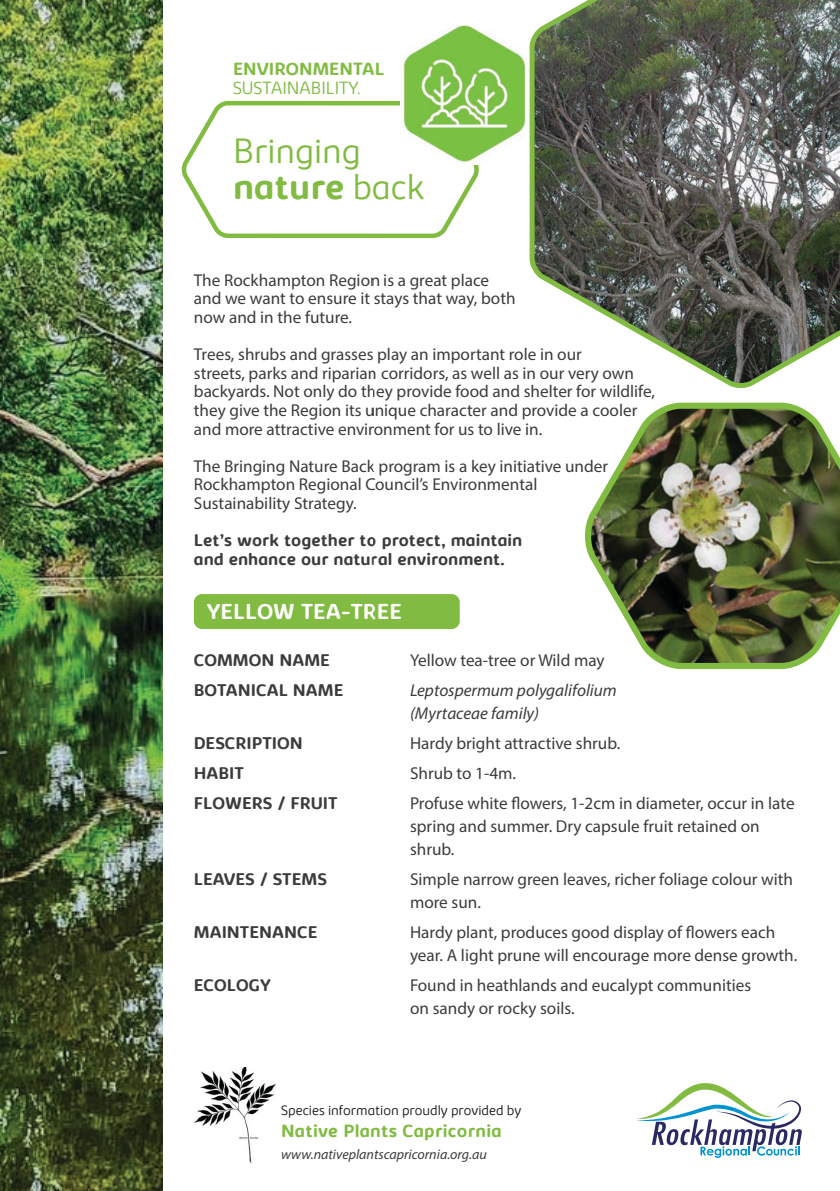
<style>
.page{position:relative;width:840px;height:1191px;background:#fff}
.page>*{position:absolute;margin:0;border:0;box-sizing:border-box;transform-origin:0 0}
.t1{font:300 35.6px/35.6px "Kabrio";color:#81bb41}
.t2{font:700 22px "Kabrio Soft";color:#fff}
.t3{font:300 18.6px/18.6px "Kabrio";color:#81bb41}
.t4{font:300 18px/20px "Kabrio";color:#81bb41}
.t5{font:700 18px "Kabrio Soft";letter-spacing:.01em;color:#81bb41}
.t6{font:17.2px/18.6px "Myriad Pro";color:#3d3c3c}
.t7{font:700 17.2px/18.6px "Kabrio Soft";color:#3d3c3c}
.t8{font:italic 17.2px/23px "Myriad Pro";color:#3d3c3c}
.t9{font:300 14px "Kabrio";color:#1c1c1b}
.t10{font:italic 14px "Myriad Pro";color:#3d3c3c}
.s1{font-family:"Kabrio Soft";font-weight:700}
</style>
<div class="page">
<div style="left:194px;top:594px;width:265px;height:35px;background:#81bb41;border-radius:8px"></div>
<img style="left:0;top:0;width:162px;height:1191px">
<svg style="left:636px;top:1083px;width:165px;height:74px"></svg>
<img style="left:194px;top:1067px;width:82px;height:96px">
<svg style="left:181px;top:101px;width:298px;height:138px"></svg>
<img style="left:400px;top:25px;width:126px;height:139px">
<svg style="left:529px;top:0;width:310px;height:388px;background:#73766e"></svg>
<img style="left:585px;top:402px;width:254px;height:267px">
<p class="t3" style="left:229px;top:56px;width:158px"><span class="s1">ENVIRONMENTAL<br></span>SUSTAINABILITY.</p>
<p class="t4" style="left:233px;top:59px;width:153px"><span class="s1">ENVIRONMENTAL<br></span>SUSTAINABILITY.</p>
<p class="t1" style="left:233px;top:134px;width:193px">Bringing <span class="s1">nature</span> back</p>
<p class="t6" style="left:194px;top:270px;width:323px">The Rockhampton Region is a great place and we want to ensure it stays that way, both now and in the future.</p>
<p class="t6" style="left:194px;top:345px;width:462px">Trees, shrubs and grasses play an important role in our<br>streets, parks and riparian corridors, as well as in our very own backyards. Not only do they provide food and shelter for wildlife, they give the Region its unique character and provide a cooler and more attractive environment for us to live in.</p>
<p class="t6" style="left:194px;top:456px;width:415px">The Bringing Nature Back program is a key initiative under<br>Rockhampton Regional Council’s Environmental<br>Sustainability Strategy.</p>
<p class="t7" style="left:194px;top:532px;width:330px">Let’s work together to protect, maintain and enhance our natural environment.</p>
<p class="t2" style="left:207px;top:598px;width:197px">YELLOW TEA-TREE</p>
<p class="t7" style="left:194px;top:651px;width:138px">COMMON NAME</p>
<p class="t6" style="left:410px;top:650px;width:196px">Yellow tea-tree or Wild may</p>
<p class="t7" style="left:194px;top:681px;width:151px">BOTANICAL NAME</p>
<p class="t8" style="left:410px;top:678px;width:208px">Leptospermum polygalifolium (Myrtaceae family)</p>
<p class="t7" style="left:194px;top:734px;width:110px">DESCRIPTION</p>
<p class="t6" style="left:410px;top:733px;width:212px">Hardy bright attractive shrub.</p>
<p class="t7" style="left:194px;top:764px;width:52px">HABIT</p>
<p class="t6" style="left:410px;top:763px;width:107px">Shrub to 1-4m.</p>
<p class="t7" style="left:194px;top:794px;width:145px">FLOWERS / FRUIT</p>
<p class="t6" style="left:410px;top:791px;width:386px;line-height:23px">Profuse white flowers, 1-2cm in diameter, occur in late spring and summer. Dry capsule fruit retained on shrub.</p>
<p class="t7" style="left:194px;top:870px;width:135px">LEAVES / STEMS</p>
<p class="t6" style="left:410px;top:867px;width:384px;line-height:23px">Simple narrow green leaves, richer foliage colour with more sun.</p>
<p class="t7" style="left:194px;top:923px;width:125px">MAINTENANCE</p>
<p class="t6" style="left:410px;top:920px;width:388px;line-height:23px">Hardy plant, produces good display of flowers each year. A light prune will encourage more dense growth.</p>
<p class="t7" style="left:194px;top:976px;width:79px">ECOLOGY</p>
<p class="t6" style="left:410px;top:973px;width:342px;line-height:23px">Found in heathlands and eucalypt communities on sandy or rocky soils.</p>
<p class="t9" style="left:281px;top:1102px;width:241px">Species information proudly provided by</p>
<p class="t5" style="left:281px;top:1119px;width:222px">Native Plants Capricornia</p>
<p class="t10" style="left:281px;top:1145px;width:207px">www.nativeplantscapricornia.org.au</p>
</div>
